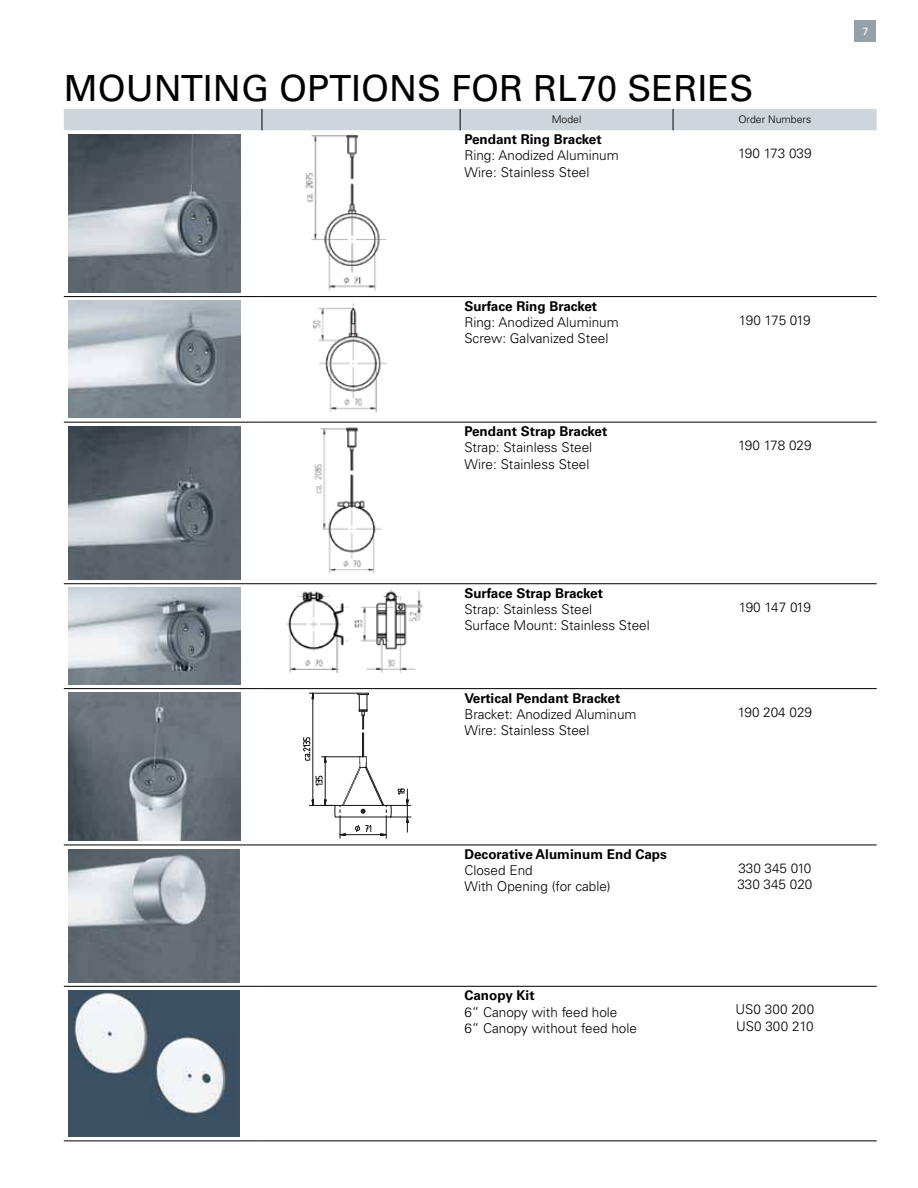
<style>
.page{position:relative;width:918px;height:1188px;background:#fff}
.page>*{position:absolute;margin:0;border:0;box-sizing:border-box;transform-origin:0 0}
.t1{font:36px "Univers";color:#000}
.t2{font:300 13.5px/16.2px "Univers LT Std";color:#000}
.t3{font:700 13.5px "Univers LT Std";color:#000}
.t4{font:300 13.5px "Univers LT Std";letter-spacing:-.05em;color:#000}
.t5{font:300 10.5px "Univers LT Std";color:#000}
.t6{font:10.5px "Univers";color:#fff}
</style>
<div class="page">
<div style="left:854px;top:20px;width:22px;height:21px;background:#95a0a9"></div>
<hr style="left:64px;top:296px;width:198px;height:1px;background:#000">
<hr style="left:262px;top:296px;width:614px;height:1px;background:#000">
<hr style="left:64px;top:422px;width:198px;height:1px;background:#000">
<hr style="left:262px;top:422px;width:614px;height:1px;background:#000">
<hr style="left:64px;top:583px;width:198px;height:1px;background:#000">
<hr style="left:262px;top:583px;width:614px;height:1px;background:#000">
<hr style="left:64px;top:688px;width:198px;height:1px;background:#000">
<hr style="left:262px;top:688px;width:614px;height:1px;background:#000">
<hr style="left:64px;top:845px;width:198px;height:1px;background:#000">
<hr style="left:262px;top:845px;width:614px;height:1px;background:#000">
<hr style="left:64px;top:986px;width:198px;height:1px;background:#000">
<hr style="left:262px;top:986px;width:614px;height:1px;background:#000">
<hr style="left:64px;top:1141px;width:198px;height:1px;background:#000">
<hr style="left:262px;top:1141px;width:614px;height:1px;background:#000">
<div style="left:64px;top:109px;width:812px;height:21px;background:#ced5db"></div>
<img style="left:68px;top:135px;width:172px;height:157px">
<img style="left:305px;top:134px;width:82px;height:157px">
<img style="left:68px;top:301px;width:172px;height:117px">
<img style="left:312px;top:303px;width:75px;height:110px">
<img style="left:68px;top:426px;width:172px;height:153px">
<img style="left:314px;top:427px;width:68px;height:147px">
<img style="left:68px;top:588px;width:172px;height:96px">
<img style="left:286px;top:589px;width:137px;height:84px">
<img style="left:68px;top:693px;width:172px;height:148px">
<hr style="left:322px;top:756px;width:38px;height:1px;background:#131516">
<hr style="left:325px;top:757px;width:1px;height:48px;background:#131516">
<svg style="left:315px;top:775px;width:8px;height:11px"></svg>
<svg style="left:324px;top:756px;width:3px;height:7px"></svg>
<hr style="left:309px;top:693px;width:49px;height:1px;background:#131516">
<hr style="left:312px;top:693px;width:1px;height:112px;background:#131516">
<svg style="left:303px;top:737px;width:7px;height:24px"></svg>
<svg style="left:311px;top:692px;width:3px;height:7px"></svg>
<hr style="left:340px;top:834px;width:46px;height:1px;background:#131516">
<svg style="left:343px;top:767px;width:18px;height:39px"></svg>
<svg style="left:309px;top:799px;width:37px;height:39px"></svg>
<hr style="left:335px;top:817px;width:56px;height:1px;background:#131516">
<hr style="left:335px;top:805px;width:56px;height:1px;background:#131516">
<svg style="left:355px;top:693px;width:56px;height:145px"></svg>
<img style="left:68px;top:849px;width:171px;height:133px">
<div style="left:68px;top:991px;width:82px;height:146px;background:#3c5162"></div>
<img style="left:73px;top:992px;width:77px;height:83px">
<div style="left:150px;top:991px;width:90px;height:146px;background:#3c5162"></div>
<img style="left:156px;top:1032px;width:71px;height:86px">
<h1 class="t1" style="left:64px;top:75px;width:691px">MOUNTING OPTIONS FOR RL70 SERIES</h1>
<p class="t5" style="left:551px;top:115px;width:31px">Model</p>
<p class="t5" style="left:738px;top:115px;width:74px">Order Numbers</p>
<p class="t3" style="left:464px;top:134px;width:139px">Pendant Ring Bracket</p>
<p class="t2" style="left:464px;top:148px;width:156px">Ring: Anodized Aluminum<br>Wire: Stainless Steel</p>
<p class="t2" style="left:738px;top:146px;width:75px">190 173 039</p>
<p class="t6" style="left:862px;top:27px;width:7px">7</p>
<p class="t3" style="left:464px;top:300px;width:134px">Surface Ring Bracket</p>
<p class="t2" style="left:464px;top:315px;width:156px">Ring: Anodized Aluminum<br>Screw: Galvanized Steel</p>
<p class="t4" style="left:739px;top:314px;width:73px">190 175 019</p>
<p class="t3" style="left:464px;top:426px;width:144px">Pendant Strap Bracket</p>
<p class="t2" style="left:464px;top:440px;width:129px">Strap: Stainless Steel<br>Wire: Stainless Steel</p>
<p class="t2" style="left:738px;top:438px;width:75px">190 178 029</p>
<p class="t3" style="left:464px;top:587px;width:140px">Surface Strap Bracket</p>
<p class="t2" style="left:464px;top:602px;width:187px">Strap: Stainless Steel<br>Surface Mount: Stainless Steel</p>
<p class="t4" style="left:739px;top:601px;width:74px">190 147 019</p>
<p class="t3" style="left:464px;top:692px;width:157px">Vertical Pendant Bracket</p>
<p class="t2" style="left:464px;top:707px;width:174px">Bracket: Anodized Aluminum<br>Wire: Stainless Steel</p>
<p class="t2" style="left:737px;top:705px;width:76px">190 204 029</p>
<p class="t3" style="left:464px;top:848px;width:204px">Decorative Aluminum End Caps</p>
<p class="t2" style="left:464px;top:863px;width:148px">Closed End<br>With Opening (for cable)</p>
<p class="t2" style="left:737px;top:861px;width:77px">330 345 010<br>330 345 020</p>
<p class="t3" style="left:464px;top:990px;width:72px">Canopy Kit</p>
<p class="t2" style="left:464px;top:1004px;width:174px">6” Canopy with feed hole<br>6” Canopy without feed hole</p>
<p class="t2" style="left:735px;top:1002px;width:80px">US0 300 200<br>US0 300 210</p>
</div>
